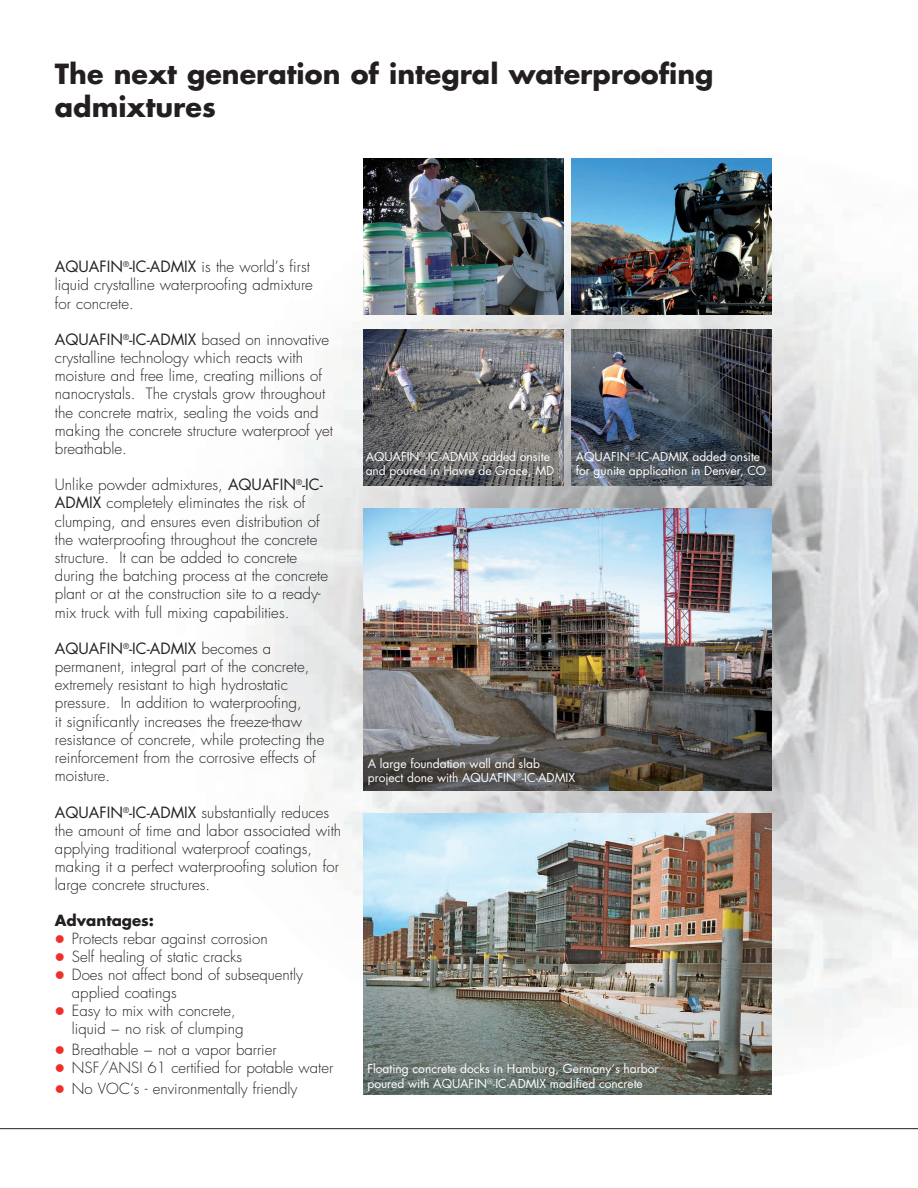
<style>
.page{position:relative;width:918px;height:1188px;background:#fff}
.page>*{position:absolute;margin:0;border:0;box-sizing:border-box;transform-origin:0 0}
.t1{font:700 27px/32.4px "Futura";color:#231f20}
.t2{font:300 15.15px/18.1px "Futura";color:#231f20}
.t3{font:300 15px/18px "Futura";color:#231f20}
.t4{font:700 15px "Futura";color:#231f20}
.t5{font:12px/14.4px "Futura";color:#fff}
.s1{font-weight:400}
.s2{color:#ee2f2a}
</style>
<div class="page">
<img style="left:251px;top:158px;width:667px;height:925px">
<hr style="left:0;top:1128px;width:918px;height:1px;background:#231f20">
<img style="left:363px;top:813px;width:408px;height:282px">
<img style="left:363px;top:509px;width:408px;height:281px">
<img style="left:363px;top:159px;width:200px;height:156px">
<img style="left:571px;top:159px;width:200px;height:156px">
<img style="left:571px;top:330px;width:200px;height:156px">
<img style="left:363px;top:330px;width:200px;height:156px">
<h1 class="t1" style="left:55px;top:57px;width:660px">The next generation of integral waterproofing admixtures</h1>
<p class="t2" style="left:55px;top:258px;width:260px"><span class="s1">AQUAFIN</span><sup>®</sup><span class="s1">-IC-ADMIX</span> is the world’s first liquid crystalline waterproofing admixture for concrete.</p>
<p class="t2" style="left:55px;top:330px;width:280px"><span class="s1">AQUAFIN</span><sup>®</sup><span class="s1">-IC-ADMIX</span> based on innovative crystalline technology which reacts with moisture and free lime, creating millions of nanocrystals. The crystals grow throughout the concrete matrix, sealing the voids and making the concrete structure waterproof yet breathable.</p>
<p class="t2" style="left:55px;top:476px;width:275px">Unlike powder admixtures, <span class="s1">AQUAFIN</span><sup>®</sup><span class="s1">-IC-ADMIX</span> completely eliminates the risk of clumping, and ensures even distribution of the waterproofing throughout the concrete structure. It can be added to concrete during the batching process at the concrete plant or at the construction site to a ready&shy;mix truck with full mixing capabilities.</p>
<p class="t2" style="left:55px;top:640px;width:271px"><span class="s1">AQUAFIN</span><sup>®</sup><span class="s1">-IC-ADMIX</span> becomes a permanent, integral part of the concrete, extremely resistant to high hydrostatic pressure. In addition to waterproofing,<br>it significantly increases the freeze-thaw resistance of concrete, while protecting the reinforcement from the corrosive effects of moisture.</p>
<p class="t2" style="left:55px;top:803px;width:288px"><span class="s1">AQUAFIN</span><sup>®</sup><span class="s1">-IC-ADMIX</span> substantially reduces the amount of time and labor associated with applying traditional waterproof coatings, making it a perfect waterproofing solution for large concrete structures.</p>
<p class="t4" style="left:55px;top:910px;width:101px">Advantages:</p>
<p class="t3" style="left:55px;top:930px;width:214px"><span class="s2">●</span> Protects rebar against corrosion</p>
<p class="t3" style="left:55px;top:948px;width:189px"><span class="s2">●</span> Self healing of static cracks</p>
<p class="t3" style="left:72px;top:966px;width:233px;text-indent:-17px"><span class="s2">●</span> Does not affect bond of subsequently applied coatings</p>
<p class="t3" style="left:72px;top:1002px;width:173px;text-indent:-17px"><span class="s2">●</span> Easy to mix with concrete, liquid − no risk of clumping</p>
<p class="t3" style="left:55px;top:1041px;width:223px"><span class="s2">●</span> Breathable − not a vapor barrier</p>
<p class="t3" style="left:55px;top:1059px;width:280px"><span class="s2">●</span> NSF/ANSI 61 certified for potable water</p>
<p class="t3" style="left:55px;top:1080px;width:244px"><span class="s2">●</span> No VOC‘s - environmentally friendly</p>
<p class="t5" style="left:366px;top:449px;width:190px">AQUAFIN<sup>®</sup>-IC-ADMIX added onsite and poured in Havre de Grace, MD</p>
<p class="t5" style="left:576px;top:449px;width:192px">AQUAFIN<sup>®</sup>-IC-ADMIX added onsite for gunite application in Denver, CO</p>
<p class="t5" style="left:368px;top:756px;width:209px">A large foundation wall and slab project done with AQUAFIN<sup>®</sup>-IC-ADMIX</p>
<p class="t5" style="left:367px;top:1062px;width:293px">Floating concrete docks in Hamburg, Germany‘s harbor poured with AQUAFIN<sup>®</sup>-IC-ADMIX modified concrete</p>
</div>
